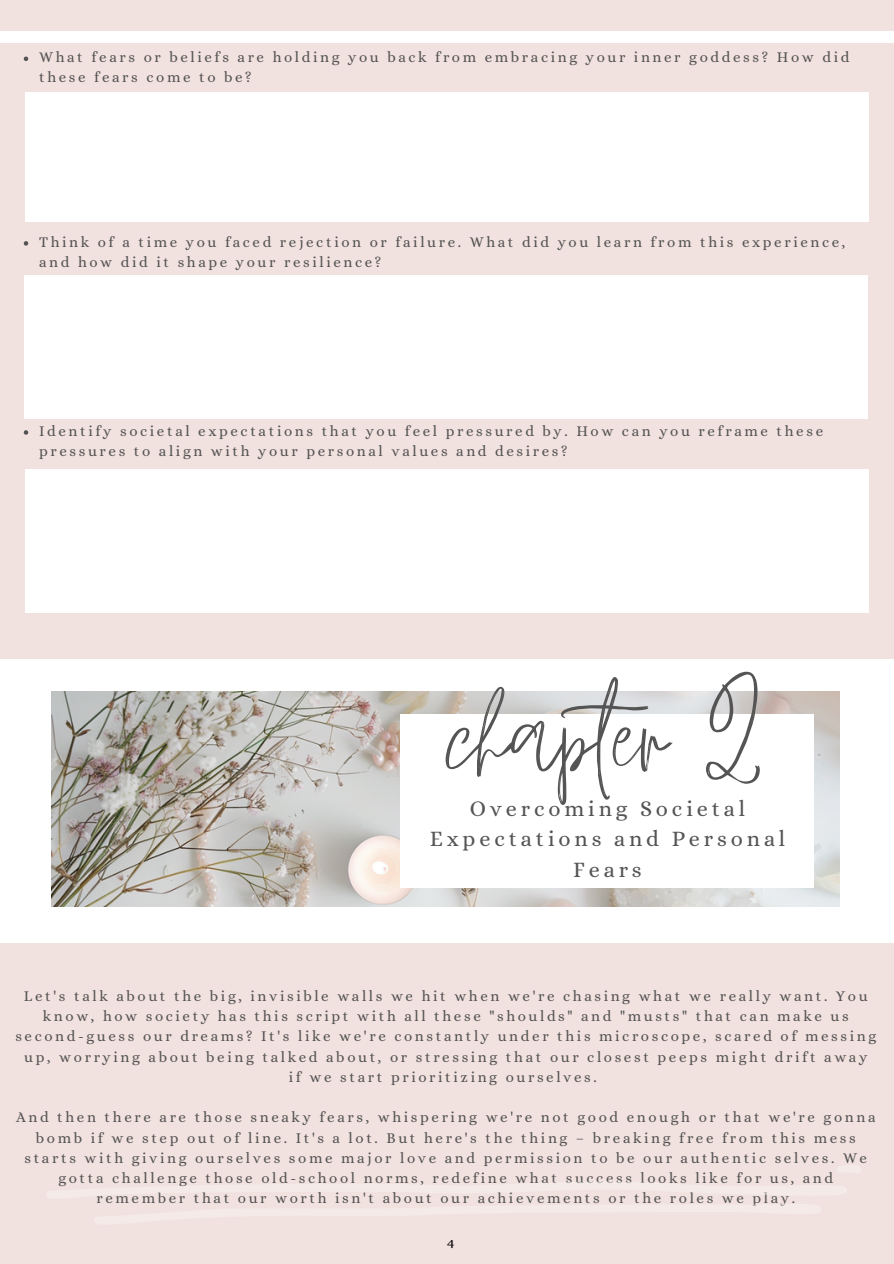
<style>
.page{position:relative;width:894px;height:1264px;background:#fff}
.page>*{position:absolute;margin:0;border:0;box-sizing:border-box;transform-origin:0 0}
.t1{font:120px "Shadow";color:#545454}
.t2{font:22.2px/30.3px "Alice";letter-spacing:.175em;color:#545454;text-align:center}
.t3{font:15px/20.2px "Alice";letter-spacing:.175em;color:#545454}
.t4{font:15px "Alice";color:#000}
</style>
<div class="page">
<div style="left:0;top:0;width:893px;height:1263px;background:#f2e2df"></div>
<div style="left:0;top:658px;width:893px;height:284px;background:#fff"></div>
<img style="left:51px;top:691px;width:788px;height:215px">
<div style="left:400px;top:714px;width:413px;height:173px;background:#fff"></div>
<svg style="left:24px;top:57px;width:4px;height:4px"></svg>
<svg style="left:24px;top:241px;width:4px;height:5px"></svg>
<svg style="left:24px;top:430px;width:4px;height:5px"></svg>
<div style="left:0;top:32px;width:893px;height:11px;background:#fff"></div>
<div style="left:25px;top:92px;width:843px;height:130px;background:#fff"></div>
<div style="left:24px;top:276px;width:843px;height:143px;background:#fff"></div>
<div style="left:25px;top:469px;width:843px;height:143px;background:#fff"></div>
<div style="left:836px;top:1164px;width:24px;height:9px;background:#f4eae8"></div>
<div style="left:46px;top:1181px;width:800px;height:17px;background:#f3e8e6"></div>
<p class="t3" style="left:39px;top:47px;width:811px">What fears or beliefs are holding you back from embracing your inner goddess? How did these fears come to be?</p>
<h1 class="t3" style="left:39px;top:231px;width:807px">Think of a time you faced rejection or failure. What did you learn from this experience, and how did it shape your resilience?</h1>
<h2 class="t3" style="left:39px;top:420px;width:785px">Identify societal expectations that you feel pressured by. How can you reframe these pressures to align with your personal values and desires?</h2>
<p class="t1" style="left:449px;top:638px;width:318px">chapter 2</p>
<p class="t2" style="left:429px;top:793px;width:357px">Overcoming Societal<br>Expectations and Personal<br>Fears</p>
<p class="t3" style="left:15px;top:985px;width:862px;text-align:center">Let's talk about the big, invisible walls we hit when we're chasing what we really want. You know, how society has this script with all these "shoulds" and "musts" that can make us second-guess our dreams? It's like we're constantly under this microscope, scared of messing up, worrying about being talked about, or stressing that our closest peeps might drift away<br>if we start prioritizing ourselves.</p>
<p class="t3" style="left:16px;top:1107px;width:860px;text-align:center">And then there are those sneaky fears, whispering we're not good enough or that we're gonna bomb if we step out of line. It's a lot. But here's the thing – breaking free from this mess starts with giving ourselves some major love and permission to be our authentic selves. We gotta challenge those old-school norms, redefine what success looks like for us, and remember that our worth isn't about our achievements or the roles we play.</p>
<p class="t4" style="left:447px;top:1234px;width:9px">4</p>
</div>
